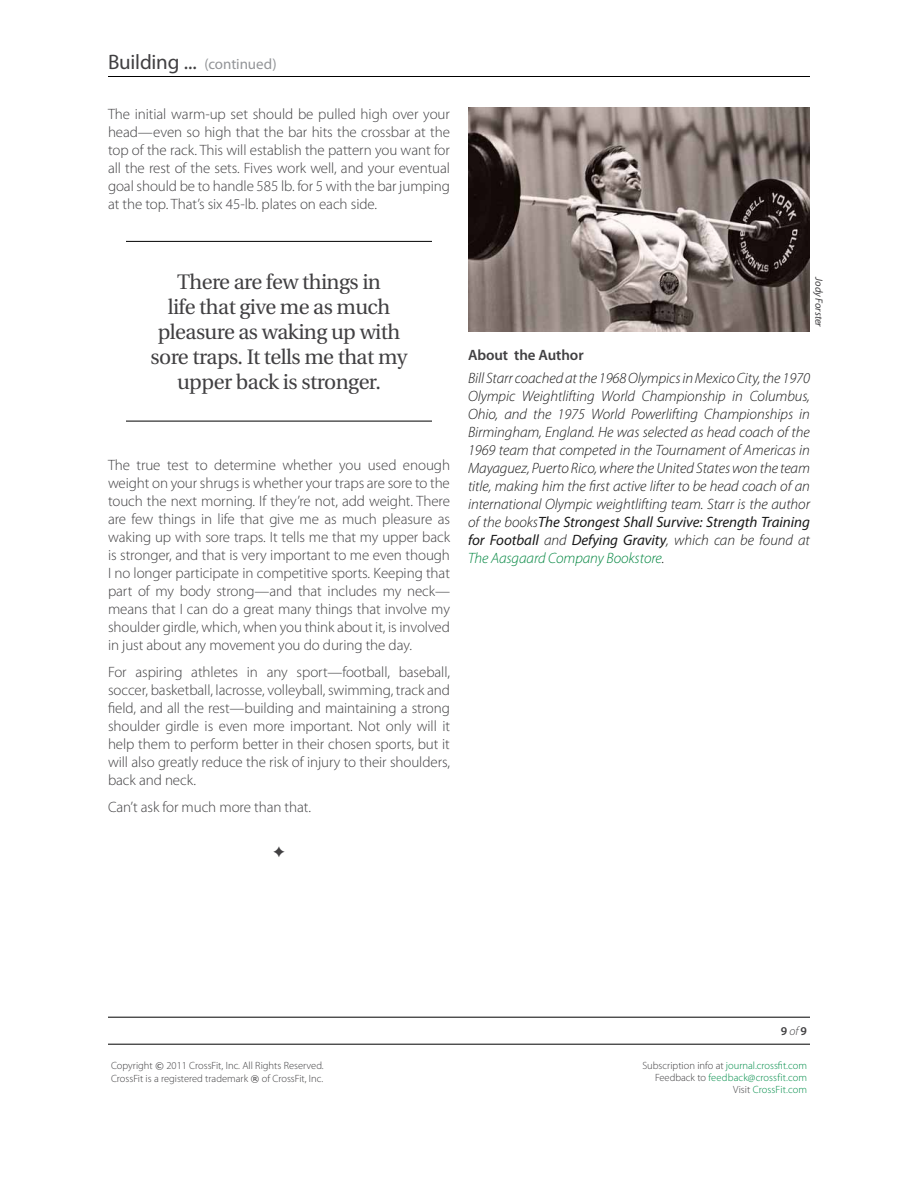
<style>
.page{position:relative;width:918px;height:1188px;background:#fff}
.page>*{position:absolute;margin:0;border:0;box-sizing:border-box;transform-origin:0 0}
.t1{font:21px/25.2px "Utopia";letter-spacing:-.025em;color:#414042;text-align:center}
.t2{font:21px "Myriad Pro";letter-spacing:-.01em;color:#414042}
.t3{font:300 15px/18px "Myriad Pro";letter-spacing:-.005em;color:#414042;text-align:justify}
.t4{font:italic 300 15px/18px "Myriad Pro";letter-spacing:-.005em;color:#1a1a1a;text-align:justify}
.t5{font:600 15px "Myriad Pro";letter-spacing:-.005em;color:#414042}
.t6{font:600 12px "Myriad Pro";color:#414042}
.t7{font:300 10.5px/12.6px "Myriad Pro";color:#414042}
.t8{font:300 10.5px/12px "Myriad Pro";color:#008d49;text-align:right}
.t9{font:italic 10.5px "Myriad Pro";letter-spacing:-.005em;color:#414042}
.s1{font-size:15px;color:#939598}
.s2{font-weight:400}
.s3{color:#00853f}
.s4{font-weight:300;font-style:italic}
.s5{font-family:"Verdana";font-weight:400;font-size:9px}
.s6{color:#414042}
</style>
<div class="page">
<hr style="left:108px;top:76px;width:702px;height:1px;background:#000">
<hr style="left:108px;top:1017px;width:702px;height:1px;background:#000">
<hr style="left:108px;top:1044px;width:702px;height:1px;background:#000">
<hr style="left:126px;top:241px;width:306px;height:1px;background:#000">
<hr style="left:126px;top:421px;width:306px;height:1px;background:#000">
<img style="left:468px;top:108px;width:342px;height:223px">
<h1 class="t2" style="left:108px;top:49px;width:170px">Building ... <span class="s1">(continued)</span></h1>
<p class="t3" style="left:108px;top:106px;width:344px">The initial warm-up set should be pulled high over your head—even so high that the bar hits the crossbar at the top of the rack. This will establish the pattern you want for all the rest of the sets. Fives work well, and your eventual goal should be to handle 585 lb. for 5 with the bar jumping at the top. That’s six 45-lb. plates on each side.</p>
<h1 class="t1" style="left:151px;top:269px;width:258px">There are few things in<br>life that give me as much pleasure as waking up with sore traps. It tells me that my upper back is stronger.</h1>
<p class="t9" style="left:826px;top:277px;width:51px;rotate:90deg">Jody Forster</p>
<p class="t5" style="left:468px;top:346px;width:117px">About the Author</p>
<p class="t4" style="left:468px;top:369px;width:344px">Bill Starr coached at the 1968 Olympics in Mexico City, the 1970<br>Olympic Weightlifting World Championship in Columbus, Ohio, and the 1975 World Powerlifting Championships in Birmingham, England. He was selected as head coach of the 1969 team that competed in the Tournament of Americas in Mayaguez, Puerto Rico, where the United States won the team title, making him the first active lifter to be head coach of an international Olympic weightlifting team. Starr is the author of the books<span class="s2">The Strongest Shall Survive: Strength Training for Football</span> and <span class="s2">Defying Gravity</span>, which can be found at <span class="s3">The Aasgaard Company Bookstore</span>.</p>
<p class="t3" style="left:108px;top:457px;width:344px">The true test to determine whether you used enough weight on your shrugs is whether your traps are sore to the touch the next morning. If they’re not, add weight. There are few things in life that give me as much pleasure as waking up with sore traps. It tells me that my upper back is stronger, and that is very important to me even though I no longer participate in competitive sports. Keeping that part of my body strong—and that includes my neck— means that I can do a great many things that involve my shoulder girdle, which, when you think about it, is involved in just about any movement you do during the day.</p>
<p class="t3" style="left:108px;top:664px;width:344px">For aspiring athletes in any sport—football, baseball, soccer, basketball, lacrosse, volleyball, swimming, track and field, and all the rest—building and maintaining a strong shoulder girdle is even more important. Not only will it help them to perform better in their chosen sports, but it will also greatly reduce the risk of injury to their shoulders, back and neck.</p>
<p class="t3" style="left:108px;top:799px;width:205px">Can’t ask for much more than that.</p>
<p class="t6" style="left:781px;top:1023px;width:28px">9 <span class="s4">of</span> 9</p>
<p class="t7" style="left:111px;top:1060px;width:214px">Copyright <span class="s5">©</span> 2011 CrossFit, Inc. All Rights Reserved.<br>CrossFit is a registered trademark <span class="s5">®</span> of CrossFit, Inc.</p>
<p class="t8" style="left:642px;top:1060px;width:166px"><span class="s6">Subscription info at</span> journal.crossfit.com<br><span class="s6">Feedback to</span> feedback@crossfit.com<br><span class="s6">Visit</span> CrossFit.com</p>
</div>
